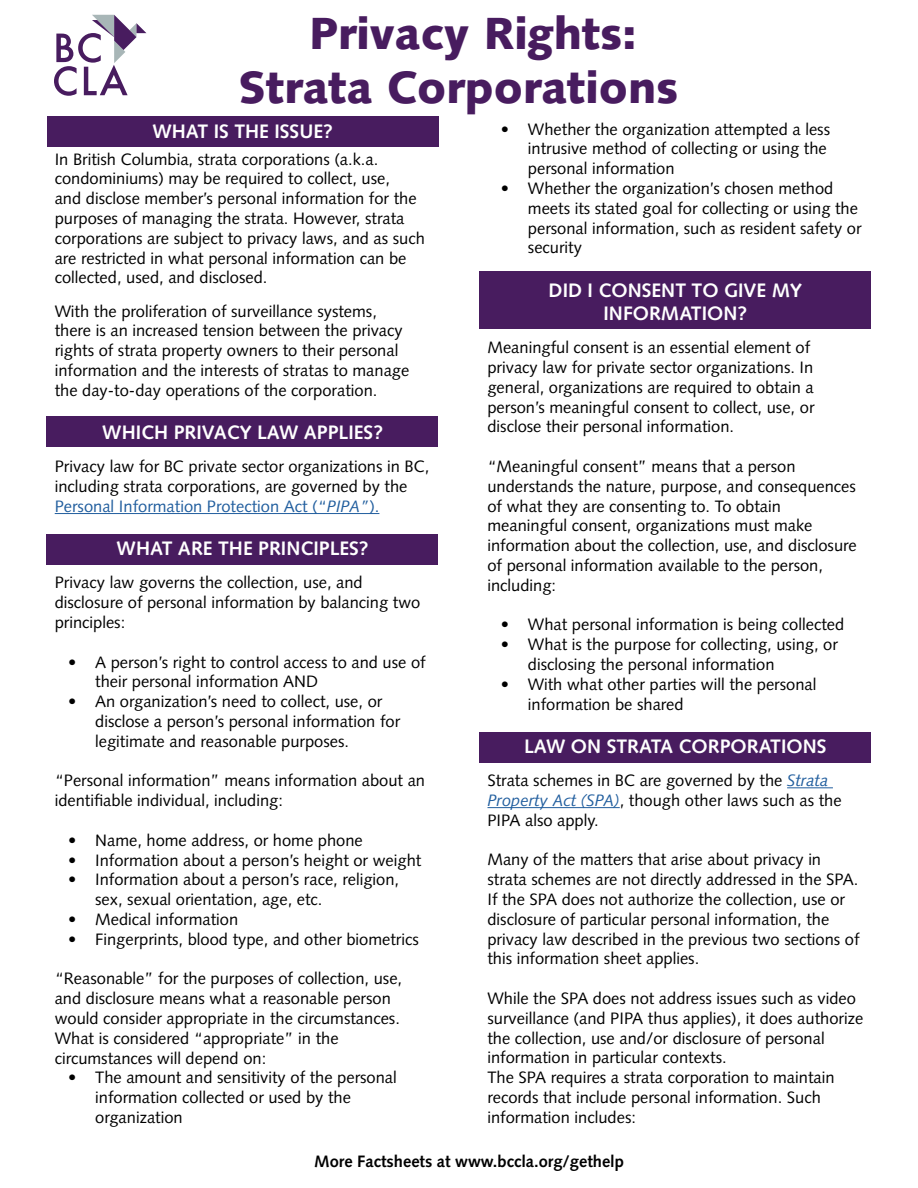
<style>
.page{position:relative;width:918px;height:1188px;background:#fff}
.page>*{position:absolute;margin:0;border:0;box-sizing:border-box;transform-origin:0 0}
.t1{font:900 45px/54px "Syntax LT Std";color:#481c5f}
.t2{font:700 19.5px/23.4px "Syntax LT Std";color:#fff;text-align:center}
.t3{font:16.5px/19.8px "Syntax LT Std";color:#000}
.t4{font:700 16.5px "Syntax LT Std";color:#000}
.s1{color:#215e9e}
.s2{font-style:italic;color:#215e9e}
</style>
<div class="page">
<div style="left:480px;top:271px;width:391px;height:57px;background:#481c5f"></div>
<div style="left:480px;top:732px;width:391px;height:30px;background:#481c5f"></div>
<div style="left:46px;top:535px;width:392px;height:30px;background:#481c5f"></div>
<div style="left:46px;top:417px;width:392px;height:30px;background:#481c5f"></div>
<div style="left:47px;top:117px;width:391px;height:30px;background:#481c5f"></div>
<hr style="left:55px;top:513px;width:324px;height:1px;background:#215e9e">
<hr style="left:787px;top:787px;width:46px;height:1px;background:#215e9e">
<hr style="left:487px;top:807px;width:133px;height:1px;background:#215e9e">
<svg style="left:54px;top:15px;width:92px;height:81px"></svg>
<h1 class="t1" style="left:239px;top:6px;width:441px;text-indent:71px">Privacy Rights:<br>Strata Corporations</h1>
<p class="t2" style="left:152px;top:120px;width:182px">WHAT IS THE ISSUE?</p>
<p class="t3" style="left:55px;top:149px;width:372px">In British Columbia, strata corporations (a.k.a. condominiums) may be required to collect, use,<br>and disclose member’s personal information for the purposes of managing the strata. However, strata corporations are subject to privacy laws, and as such are restricted in what personal information can be collected, used, and disclosed.</p>
<p class="t3" style="left:55px;top:301px;width:356px">With the proliferation of surveillance systems, there is an increased tension between the privacy rights of strata property owners to their personal information and the interests of stratas to manage the day-to-day operations of the corporation.</p>
<p class="t2" style="left:102px;top:421px;width:282px">WHICH PRIVACY LAW APPLIES?</p>
<p class="t3" style="left:55px;top:457px;width:376px">Privacy law for BC private sector organizations in BC, including strata corporations, are governed by the<br><span class="s1">Personal Information Protection Act (“</span><span class="s2">PIPA”</span><span class="s1">).</span></p>
<p class="t2" style="left:117px;top:537px;width:254px">WHAT ARE THE PRINCIPLES?</p>
<p class="t3" style="left:55px;top:573px;width:367px">Privacy law governs the collection, use, and disclosure of personal information by balancing two principles:</p>
<p class="t3" style="left:95px;top:652px;width:332px;text-indent:-27px">• A person’s right to control access to and use of their personal information AND</p>
<p class="t3" style="left:95px;top:692px;width:307px;text-indent:-27px">• An organization’s need to collect, use, or disclose a person’s personal information for legitimate and reasonable purposes.</p>
<p class="t3" style="left:55px;top:771px;width:372px">“Personal information” means information about an identifiable individual, including:</p>
<p class="t3" style="left:68px;top:830px;width:296px">• Name, home address, or home phone</p>
<p class="t3" style="left:68px;top:850px;width:355px">• Information about a person’s height or weight</p>
<p class="t3" style="left:95px;top:870px;width:305px;text-indent:-27px">• Information about a person’s race, religion, sex, sexual orientation, age, etc.</p>
<p class="t3" style="left:68px;top:909px;width:171px">• Medical information</p>
<p class="t3" style="left:68px;top:929px;width:352px">• Fingerprints, blood type, and other biometrics</p>
<p class="t3" style="left:55px;top:969px;width:349px">“Reasonable” for the purposes of collection, use, and disclosure means what a reasonable person would consider appropriate in the circumstances.<br>What is considered “appropriate” in the circumstances will depend on:</p>
<p class="t3" style="left:95px;top:1068px;width:303px;text-indent:-27px">• The amount and sensitivity of the personal information collected or used by the organization</p>
<p class="t3" style="left:528px;top:119px;width:304px;text-indent:-27px">• Whether the organization attempted a less intrusive method of collecting or using the personal information</p>
<p class="t3" style="left:528px;top:178px;width:335px;text-indent:-27px">• Whether the organization’s chosen method meets its stated goal for collecting or using the personal information, such as resident safety or security</p>
<p class="t2" style="left:549px;top:278px;width:255px">DID I CONSENT TO GIVE MY<br>INFORMATION?</p>
<p class="t3" style="left:487px;top:338px;width:329px">Meaningful consent is an essential element of privacy law for private sector organizations. In general, organizations are required to obtain a person’s meaningful consent to collect, use, or disclose their personal information.</p>
<p class="t3" style="left:487px;top:457px;width:371px">“Meaningful consent” means that a person understands the nature, purpose, and consequences of what they are consenting to. To obtain meaningful consent, organizations must make information about the collection, use, and disclosure of personal information available to the person, including:</p>
<p class="t3" style="left:501px;top:615px;width:345px">• What personal information is being collected</p>
<p class="t3" style="left:528px;top:635px;width:311px;text-indent:-27px">• What is the purpose for collecting, using, or disclosing the personal information</p>
<p class="t3" style="left:528px;top:674px;width:290px;text-indent:-27px">• With what other parties will the personal information be shared</p>
<p class="t2" style="left:524px;top:735px;width:304px">LAW ON STRATA CORPORATIONS</p>
<p class="t3" style="left:487px;top:771px;width:356px">Strata schemes in BC are governed by the <span class="s2">Strata<br>Property Act (SPA)</span>, though other laws such as the<br>PIPA also apply.</p>
<p class="t3" style="left:487px;top:850px;width:374px">Many of the matters that arise about privacy in strata schemes are not directly addressed in the SPA.<br>If the SPA does not authorize the collection, use or disclosure of particular personal information, the privacy law described in the previous two sections of this information sheet applies.</p>
<p class="t3" style="left:487px;top:988px;width:377px">While the SPA does not address issues such as video surveillance (and PIPA thus applies), it does authorize the collection, use and/or disclosure of personal information in particular contexts.<br>The SPA requires a strata corporation to maintain records that include personal information. Such information includes:</p>
<p class="t4" style="left:314px;top:1152px;width:311px">More Factsheets at www.bccla.org/gethelp</p>
</div>
